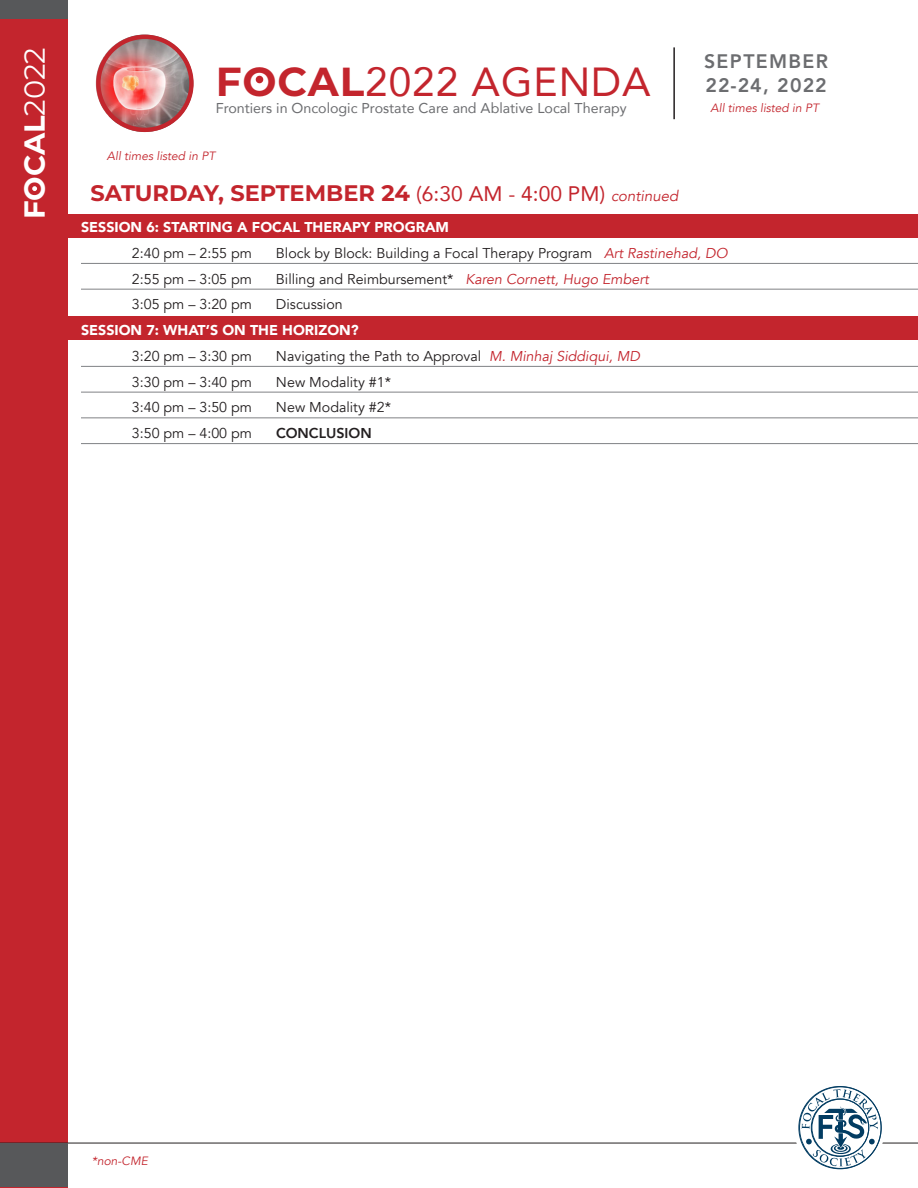
<style>
.page{position:relative;width:918px;height:1188px;background:#fff}
.page>*{position:absolute;margin:0;border:0;box-sizing:border-box;transform-origin:0 0}
.t1{font:40.5px "Avenir";letter-spacing:.025em;color:#c3252d}
.t2{font:700 28.95px "Montserrat";color:#fff}
.t3{font:700 22.5px "Montserrat";color:#c3252d}
.t4{font:800 19.5px "Avenir";letter-spacing:.07em;color:#6c6d70}
.t5{font:14.25px "Avenir";color:#231f20}
.t6{font:900 14.25px "Avenir";color:#fff}
.t7{font:14.25px "Avenir";color:#6c6d70}
.t8{font:800 14.25px "Avenir";color:#231f20}
.t9{font:italic 12px "Avenir";color:#c3252d}
.s1{font-weight:400}
.s2{font-family:"Montserrat";font-weight:700}
.s3{font-family:"Avenir";font-weight:400;font-size:21px}
.s4{font-family:"Avenir";font-weight:400;font-style:italic;font-size:15px}
.s5{font-style:italic;color:#c3252d}
</style>
<div class="page">
<div style="left:0;top:0;width:68px;height:1188px;background:#c3252d"></div>
<hr style="left:0;top:1143px;width:918px;height:1px;background:#231f20">
<div style="left:0;top:0;width:67px;height:19px;background:#57585a"></div>
<div style="left:0;top:1143px;width:67px;height:44px;background:#57585a"></div>
<svg style="left:32px;top:186px;width:5px;height:5px"></svg>
<div style="left:256px;top:76px;width:7px;height:7px;background:#c3252d;border-radius:50%"></div>
<hr style="left:673px;top:47px;width:2px;height:72px;background:#231f20">
<img style="left:96px;top:35px;width:98px;height:97px">
<div style="left:68px;top:214px;width:850px;height:24px;background:#c3252d"></div>
<div style="left:68px;top:317px;width:850px;height:23px;background:#c3252d"></div>
<hr style="left:81px;top:263px;width:837px;height:1px;background:#808285">
<hr style="left:81px;top:289px;width:837px;height:1px;background:#808285">
<hr style="left:81px;top:366px;width:837px;height:1px;background:#808285">
<hr style="left:81px;top:392px;width:837px;height:1px;background:#808285">
<hr style="left:81px;top:418px;width:837px;height:1px;background:#808285">
<hr style="left:81px;top:443px;width:837px;height:1px;background:#808285">
<div style="left:794px;top:1083px;width:91px;height:91px;background:#fff;border-radius:50%"></div>
<svg style="left:799px;top:1086px;width:83px;height:83px"></svg>
<div style="left:811px;top:1098px;width:58px;height:59px;border:1px solid #023c62;border-radius:50%"></div>
<h2 class="t2" style="left:14px;top:219px;width:173px;rotate:-90deg">FOCAL<span class="s1">2022</span></h2>
<h3 class="t4" style="left:704px;top:46px;width:126px">SEPTEMBER</h3>
<h1 class="t1" style="left:216px;top:49px;width:436px"><span class="s2">FOCAL</span>2022 AGENDA</h1>
<h3 class="t4" style="left:705px;top:70px;width:123px">22-24, 2022</h3>
<p class="t7" style="left:216px;top:96px;width:412px">Frontiers in Oncologic Prostate Care and Ablative Local Therapy</p>
<p class="t9" style="left:711px;top:101px;width:110px">All times listed in PT</p>
<p class="t9" style="left:107px;top:149px;width:110px">All times listed in PT</p>
<p class="t3" style="left:90px;top:177px;width:589px">SATURDAY, SEPTEMBER 24 <span class="s3">(6:30 AM - 4:00 PM)</span> <span class="s4">continued</span></p>
<p class="t6" style="left:81px;top:215px;width:370px">SESSION 6: STARTING A FOCAL THERAPY PROGRAM</p>
<p class="t5" style="left:132px;top:244px;width:122px">2:40 pm – 2:55 pm</p>
<p class="t5" style="left:276px;top:244px;width:453px">Block by Block: Building a Focal Therapy Program <span class="s5">Art Rastinehad, DO</span></p>
<p class="t5" style="left:132px;top:270px;width:122px">2:55 pm – 3:05 pm</p>
<p class="t5" style="left:276px;top:270px;width:374px">Billing and Reimbursement* <span class="s5">Karen Cornett, Hugo Embert</span></p>
<p class="t5" style="left:132px;top:296px;width:122px">3:05 pm – 3:20 pm</p>
<p class="t5" style="left:276px;top:296px;width:68px">Discussion</p>
<p class="t6" style="left:81px;top:318px;width:279px">SESSION 7: WHAT’S ON THE HORIZON?</p>
<p class="t5" style="left:132px;top:347px;width:122px">3:20 pm – 3:30 pm</p>
<p class="t5" style="left:276px;top:347px;width:365px">Navigating the Path to Approval <span class="s5">M. Minhaj Siddiqui, MD</span></p>
<p class="t5" style="left:132px;top:373px;width:122px">3:30 pm – 3:40 pm</p>
<p class="t5" style="left:276px;top:373px;width:117px">New Modality #1*</p>
<p class="t5" style="left:132px;top:399px;width:122px">3:40 pm – 3:50 pm</p>
<p class="t5" style="left:276px;top:399px;width:117px">New Modality #2*</p>
<p class="t5" style="left:132px;top:425px;width:122px">3:50 pm – 4:00 pm</p>
<p class="t8" style="left:276px;top:422px;width:97px">CONCLUSION</p>
<p class="t9" style="left:92px;top:1154px;width:58px">*non-CME</p>
</div>
